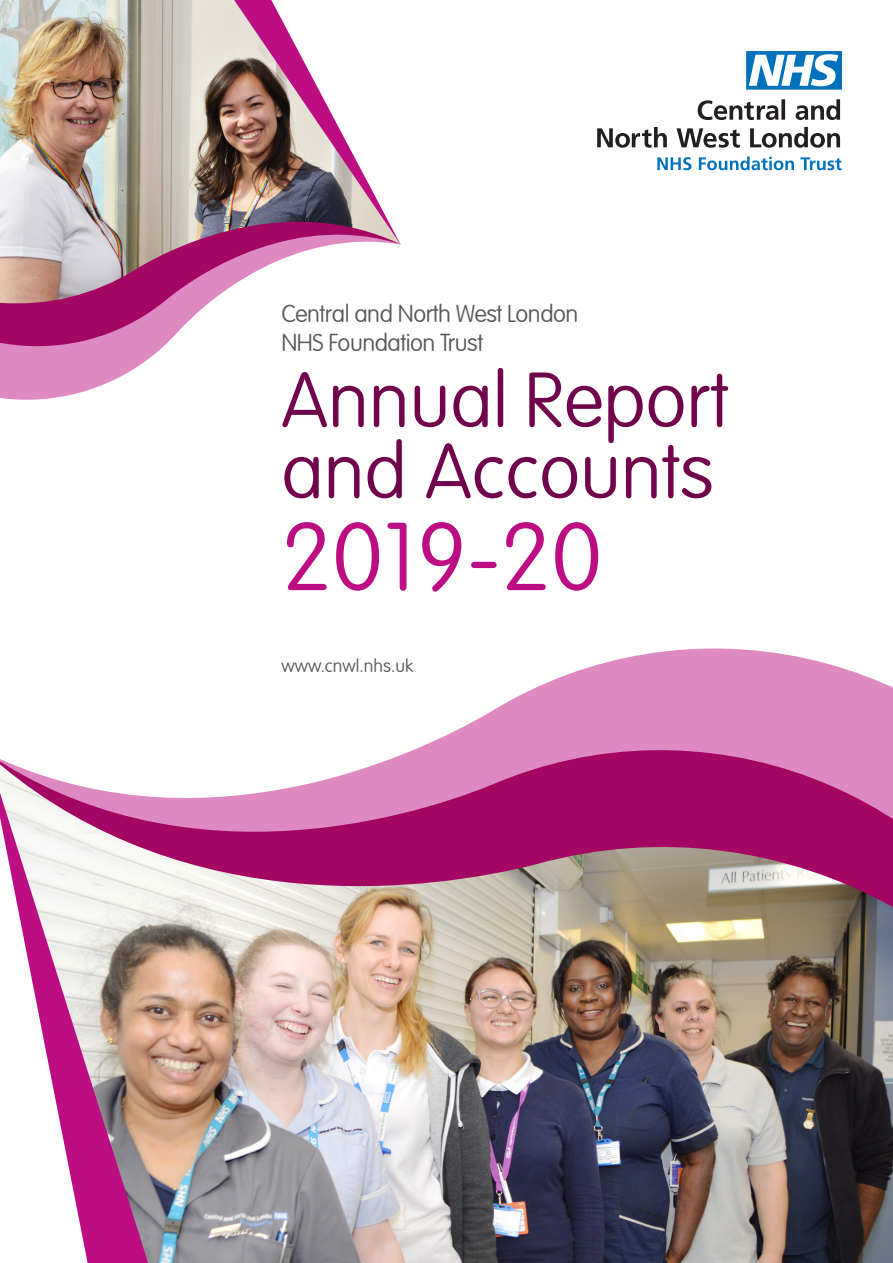
<style>
.page{position:relative;width:893px;height:1263px;background:#fff}
.page>*{position:absolute;margin:0;border:0;box-sizing:border-box;transform-origin:0 0}
.Title_1{font:100 94.8px "VAG Rounded LT Com";color:#bc0d83}
.Title_1-2{font:100 76.05px/71.2px "VAG Rounded LT Com";color:#70034b}
.Title_1-3{font:100 24px/28.8px "VAG Rounded LT Com";letter-spacing:-.02em;color:#57585a}
.Title_1-4{font:100 18px "VAG Rounded LT Com";color:#57585a}
</style>
<div class="page">
<svg style="left:657px;top:156px;width:185px;height:14px"></svg>
<svg style="left:597px;top:127px;width:243px;height:21px"></svg>
<svg style="left:698px;top:99px;width:142px;height:21px"></svg>
<svg style="left:746px;top:51px;width:96px;height:39px"></svg>
<svg style="left:406px;top:648px;width:487px;height:105px;fill:#de89c2"></svg>
<svg style="left:0;top:753px;width:893px;height:11px"></svg>
<img style="left:0;top:764px;width:893px;height:499px">
<svg style="left:0;top:306px;width:205px;height:94px;fill:#de89c2"></svg>
<img style="left:0;top:0;width:400px;height:306px">
<p class="Title_1-3" style="left:281px;top:300px;width:299px">Central and North West London<br>NHS Foundation Trust</p>
<p class="Title_1-2" style="left:281px;top:367px;width:449px">Annual Report and Accounts</p>
<p class="Title_1" style="left:281px;top:503px;width:322px">2019-20</p>
<p class="Title_1-4" style="left:281px;top:655px;width:133px">www.cnwl.nhs.uk</p>
</div>
